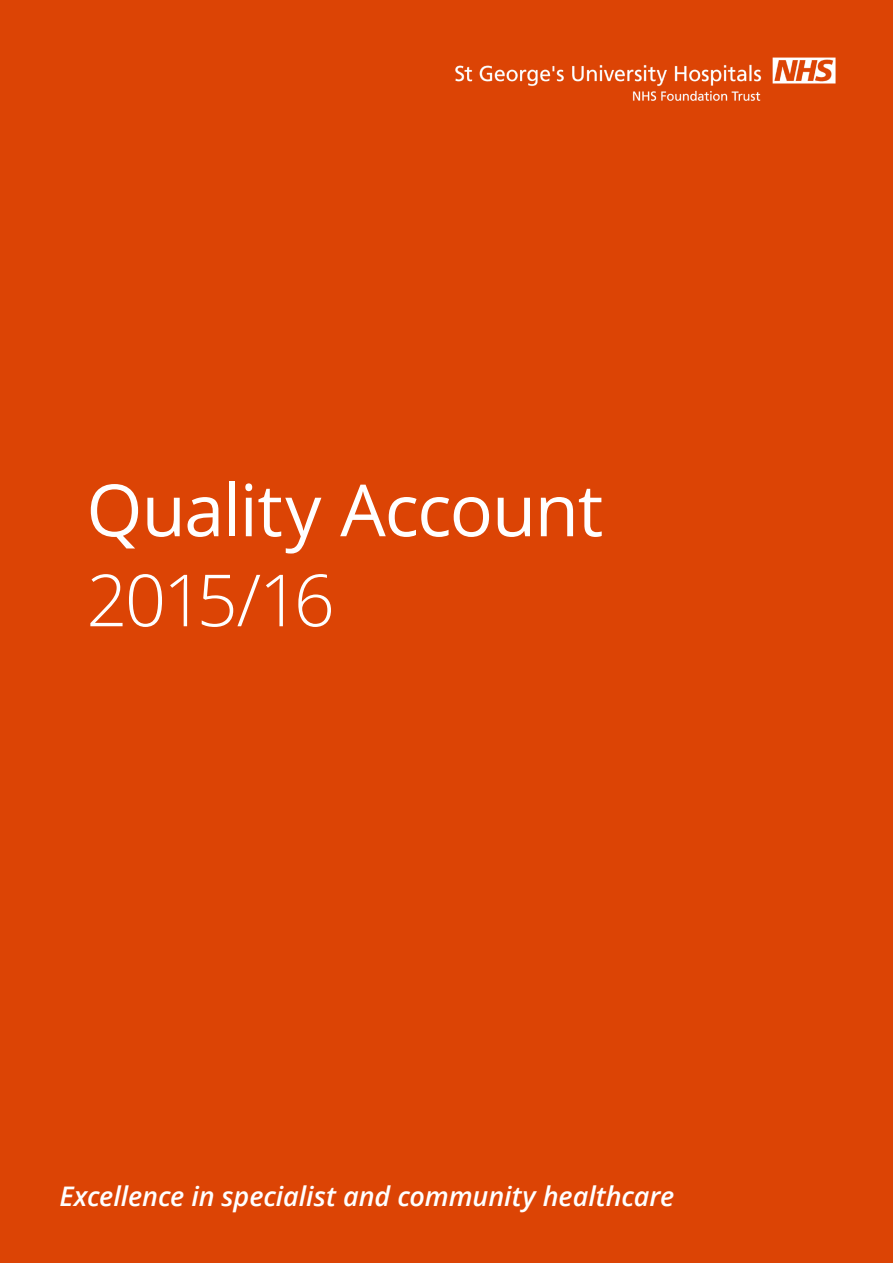
<style>
.page{position:relative;width:893px;height:1263px;background:#fff}
.page>*{position:absolute;margin:0;border:0;box-sizing:border-box;transform-origin:0 0}
.t1{font:72px "Open Sans";letter-spacing:-.015em;color:#fff}
.t2{font:300 72px "Open Sans";letter-spacing:-.065em;color:#fff}
.t3{font:italic 600 27px "Open Sans";letter-spacing:-.005em;color:#fff}
</style>
<div class="page">
<div style="left:0;top:0;width:893px;height:1262px;background:#dc4405"></div>
<img style="left:455px;top:57px;width:381px;height:44px">
<h1 class="t1" style="left:86px;top:461px;width:518px">Quality Account</h1>
<h1 class="t2" style="left:86px;top:551px;width:250px">2015/16</h1>
<p class="t3" style="left:59px;top:1178px;width:616px">Excellence in specialist and community healthcare</p>
</div>
